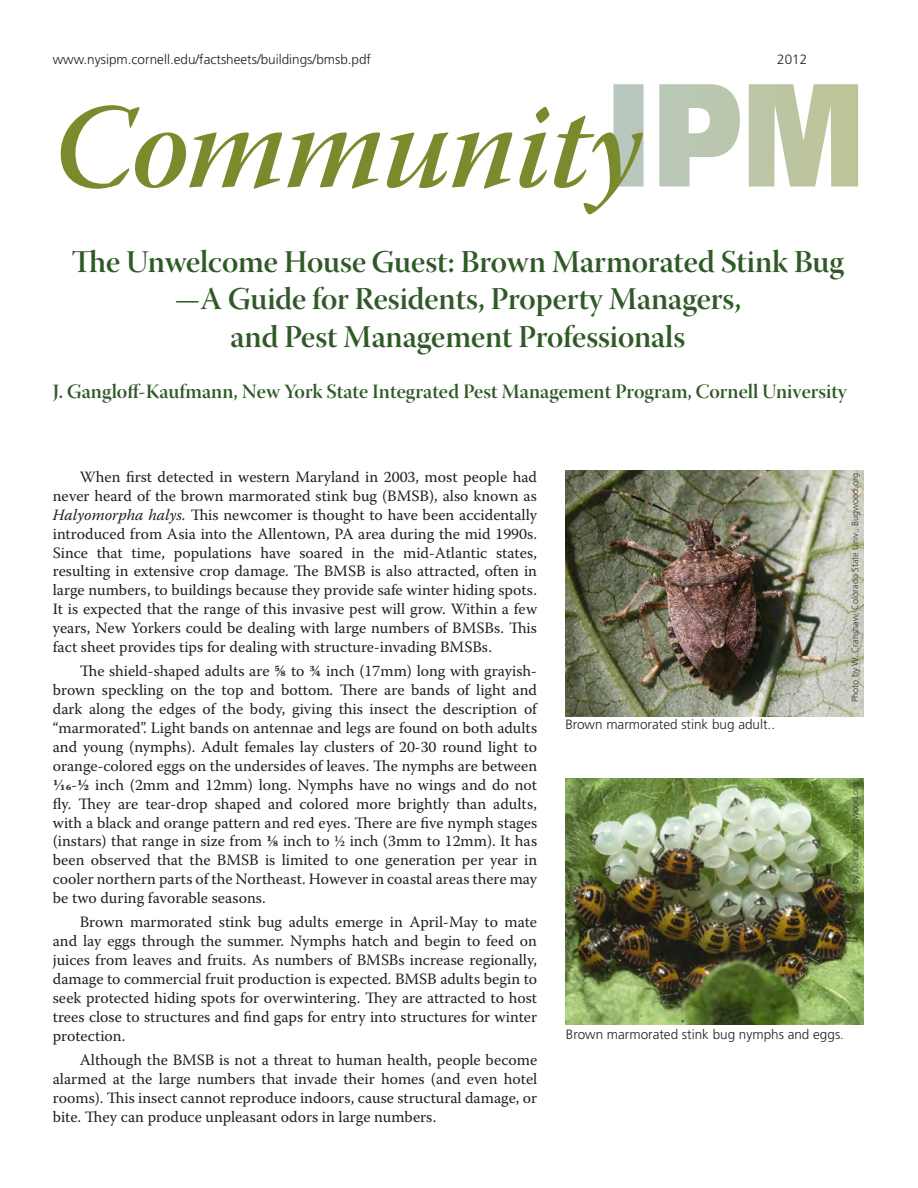
<style>
.page{position:relative;width:918px;height:1188px;background:#fff}
.page>*{position:absolute;margin:0;border:0;box-sizing:border-box;transform-origin:0 0}
.t1{font:120px "Warnock Pro Semibold It Subh";letter-spacing:-.005em;color:#7c8a2e}
.t2{font:31.5px/37.8px "Warnock Pro Semibold Disp";letter-spacing:-.005em;color:#2f5926;text-align:center}
.t3{font:20.25px "Warnock Pro Semibold Disp";color:#2f5926}
.t4{font:15.75px/18.9px "Warnock Pro";color:#231f20;text-align:justify}
.t5{font:300 13.5px "Frutiger LT Std";color:#231f20}
.t6{font:300 9px "Frutiger LT Std";color:#3b3532}
.s1{font-style:italic}
.s2{font-weight:700;color:#3b3532}
</style>
<div class="page">
<img style="left:565px;top:470px;width:299px;height:246px">
<img style="left:565px;top:779px;width:299px;height:245px">
<svg style="left:613px;top:84px;width:245px;height:102px"></svg>
<p class="t5" style="left:53px;top:52px;width:320px">www.nysipm.cornell.edu/factsheets/buildings/bmsb.pdf</p>
<p class="t5" style="left:777px;top:52px;width:32px">2012</p>
<h1 class="t1" style="left:53px;top:75px;width:591px">Community</h1>
<h2 class="t2" style="left:72px;top:242px;width:773px">The Unwelcome House Guest: Brown Marmorated Stink Bug —A Guide for Residents, Property Managers,<br>and Pest Management Professionals</h2>
<p class="t3" style="left:53px;top:380px;width:796px">J. Gangloff-Kaufmann, New York State Integrated Pest Management Program, Cornell University</p>
<p class="t4" style="left:53px;top:467px;width:486px;text-indent:27px">When first detected in western Maryland in 2003, most people had never heard of the brown marmorated stink bug (BMSB), also known as <span class="s1">Halyomorpha halys.</span> This newcomer is thought to have been accidentally introduced from Asia into the Allentown, PA area during the mid 1990s.<br>Since that time, populations have soared in the mid-Atlantic states, resulting in extensive crop damage. The BMSB is also attracted, often in large numbers, to buildings because they provide safe winter hiding spots.<br>It is expected that the range of this invasive pest will grow. Within a few years, New Yorkers could be dealing with large numbers of BMSBs. This fact sheet provides tips for dealing with structure-invading BMSBs.</p>
<p class="t4" style="left:53px;top:661px;width:486px;text-indent:27px">The shield-shaped adults are <span class="s2">⅝</span> to <span class="s2">¾</span> inch (17mm) long with grayish&shy;brown speckling on the top and bottom. There are bands of light and dark along the edges of the body, giving this insect the description of “marmorated”. Light bands on antennae and legs are found on both adults and young (nymphs). Adult females lay clusters of 20-30 round light to orange-colored eggs on the undersides of leaves. The nymphs are between <span class="s2">1∕16</span>-<span class="s2">½</span> inch (2mm and 12mm) long. Nymphs have no wings and do not fly. They are tear-drop shaped and colored more brightly than adults, with a black and orange pattern and red eyes. There are five nymph stages (instars) that range in size from <span class="s2">⅛</span> inch to ½ inch (3mm to 12mm). It has been observed that the BMSB is limited to one generation per year in cooler northern parts of the Northeast. However in coastal areas there may be two during favorable seasons.</p>
<p class="t4" style="left:53px;top:913px;width:486px;text-indent:27px">Brown marmorated stink bug adults emerge in April-May to mate and lay eggs through the summer. Nymphs hatch and begin to feed on juices from leaves and fruits. As numbers of BMSBs increase regionally, damage to commercial fruit production is expected. BMSB adults begin to seek protected hiding spots for overwintering. They are attracted to host trees close to structures and find gaps for entry into structures for winter protection.</p>
<p class="t4" style="left:53px;top:1050px;width:486px;text-indent:27px">Although the BMSB is not a threat to human health, people become alarmed at the large numbers that invade their homes (and even hotel rooms). This insect cannot reproduce indoors, cause structural damage, or bite. They can produce unpleasant odors in large numbers.</p>
<p class="t5" style="left:565px;top:717px;width:211px">Brown marmorated stink bug adult..</p>
<p class="t6" style="left:850px;top:702px;width:230px;rotate:-90deg">Photo by W. Cranshaw, Colorado State Univ., Bugwood.org</p>
<p class="t6" style="left:850px;top:909px;width:129px;rotate:-90deg">Photo by D. Lance, Bugwood.org</p>
<p class="t5" style="left:566px;top:1027px;width:280px">Brown marmorated stink bug nymphs and eggs.</p>
</div>
